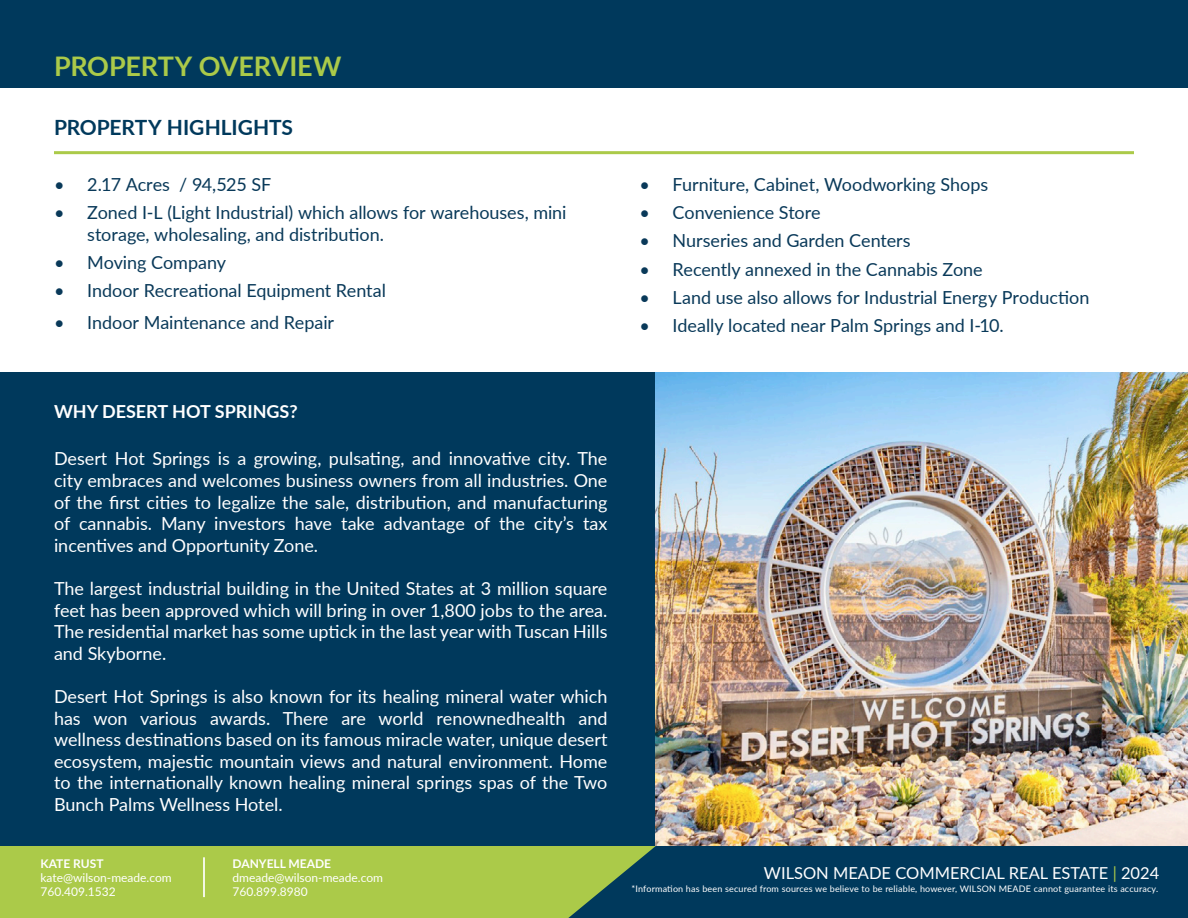
<style>
.page{position:relative;width:1188px;height:918px;background:#fff}
.page>*{position:absolute;margin:0;border:0;box-sizing:border-box;transform-origin:0 0}
.t1{font:700 27px "Lato";letter-spacing:-.005em;color:#abca49}
.t2{font:700 21px "Lato";letter-spacing:-.005em;color:#00395c}
.t3{font:18px/21.6px "Lato";color:#fff;text-align:justify}
.t4{font:18px/21.6px "Lato";letter-spacing:-.005em;color:#093959}
.t5{font:700 18px "Lato";color:#fff}
.t6{font:16.5px "Lato";color:#fff}
.t7{font:12px/14.4px "Lato";color:#fff}
.t8{font:700 12px "Lato";color:#fff}
.t9{font:9px "Lato";letter-spacing:.02em;color:#fff}
.s1{color:#abca49}
</style>
<div class="page">
<div style="left:0;top:0;width:1188px;height:88px;background:#00395c"></div>
<div style="left:0;top:846px;width:743px;height:72px;background:#abca49"></div>
<svg style="left:568px;top:846px;width:620px;height:72px;background:#0c435a"></svg>
<hr style="left:203px;top:857px;width:2px;height:40px;background:#fff">
<div style="left:0;top:373px;width:660px;height:473px;background:#00395c"></div>
<hr style="left:54px;top:151px;width:1080px;height:3px;background:#abca49">
<img style="left:656px;top:373px;width:532px;height:473px">
<p class="t1" style="left:54px;top:46px;width:289px">PROPERTY OVERVIEW</p>
<p class="t2" style="left:54px;top:112px;width:241px">PROPERTY HIGHLIGHTS</p>
<p class="t4" style="left:54px;top:173px;width:219px">• 2.17 Acres / 94,525 SF</p>
<p class="t4" style="left:87px;top:201px;width:481px;text-indent:-33px">• Zoned I-L (Light Industrial) which allows for warehouses, mini storage, wholesaling, and distribution.</p>
<p class="t4" style="left:54px;top:251px;width:173px">• Moving Company</p>
<p class="t4" style="left:54px;top:279px;width:334px">• Indoor Recreational Equipment Rental</p>
<p class="t4" style="left:54px;top:311px;width:282px">• Indoor Maintenance and Repair</p>
<p class="t4" style="left:639px;top:173px;width:350px">• Furniture, Cabinet, Woodworking Shops</p>
<p class="t4" style="left:639px;top:201px;width:183px">• Convenience Store</p>
<p class="t4" style="left:639px;top:229px;width:273px">• Nurseries and Garden Centers</p>
<p class="t4" style="left:639px;top:258px;width:345px">• Recently annexed in the Cannabis Zone</p>
<p class="t4" style="left:639px;top:286px;width:452px">• Land use also allows for Industrial Energy Production</p>
<p class="t4" style="left:639px;top:314px;width:366px">• Ideally located near Palm Springs and I-10.</p>
<p class="t5" style="left:54px;top:398px;width:245px">WHY DESERT HOT SPRINGS?</p>
<p class="t3" style="left:54px;top:447px;width:555px">Desert Hot Springs is a growing, pulsating, and innovative city. The city embraces and welcomes business owners from all industries. One of the first cities to legalize the sale, distribution, and manufacturing of cannabis. Many investors have take advantage of the city’s tax incentives and Opportunity Zone.</p>
<p class="t3" style="left:54px;top:577px;width:555px">The largest industrial building in the United States at 3 million square feet has been approved which will bring in over 1,800 jobs to the area.<br>The residential market has some uptick in the last year with Tuscan Hills and Skyborne.</p>
<p class="t3" style="left:54px;top:685px;width:555px">Desert Hot Springs is also known for its healing mineral water which has won various awards. There are world renownedhealth and wellness destinations based on its famous miracle water, unique desert ecosystem, majestic mountain views and natural environment. Home to the internationally known healing mineral springs spas of the Two Bunch Palms Wellness Hotel.</p>
<p class="t8" style="left:40px;top:854px;width:65px">KATE RUST</p>
<p class="t7" style="left:40px;top:870px;width:133px">kate@wilson-meade.com<br>760.409.1532</p>
<p class="t8" style="left:232px;top:854px;width:100px">DANYELL MEADE</p>
<p class="t7" style="left:232px;top:870px;width:152px">dmeade@wilson-meade.com<br>760.899.8980</p>
<p class="t6" style="left:764px;top:861px;width:397px">WILSON MEADE COMMERCIAL REAL ESTATE <span class="s1">|</span> 2024</p>
<p class="t9" style="left:631px;top:883px;width:528px">*Information has been secured from sources we believe to be reliable, however, WILSON MEADE cannot guarantee its accuracy.</p>
</div>
